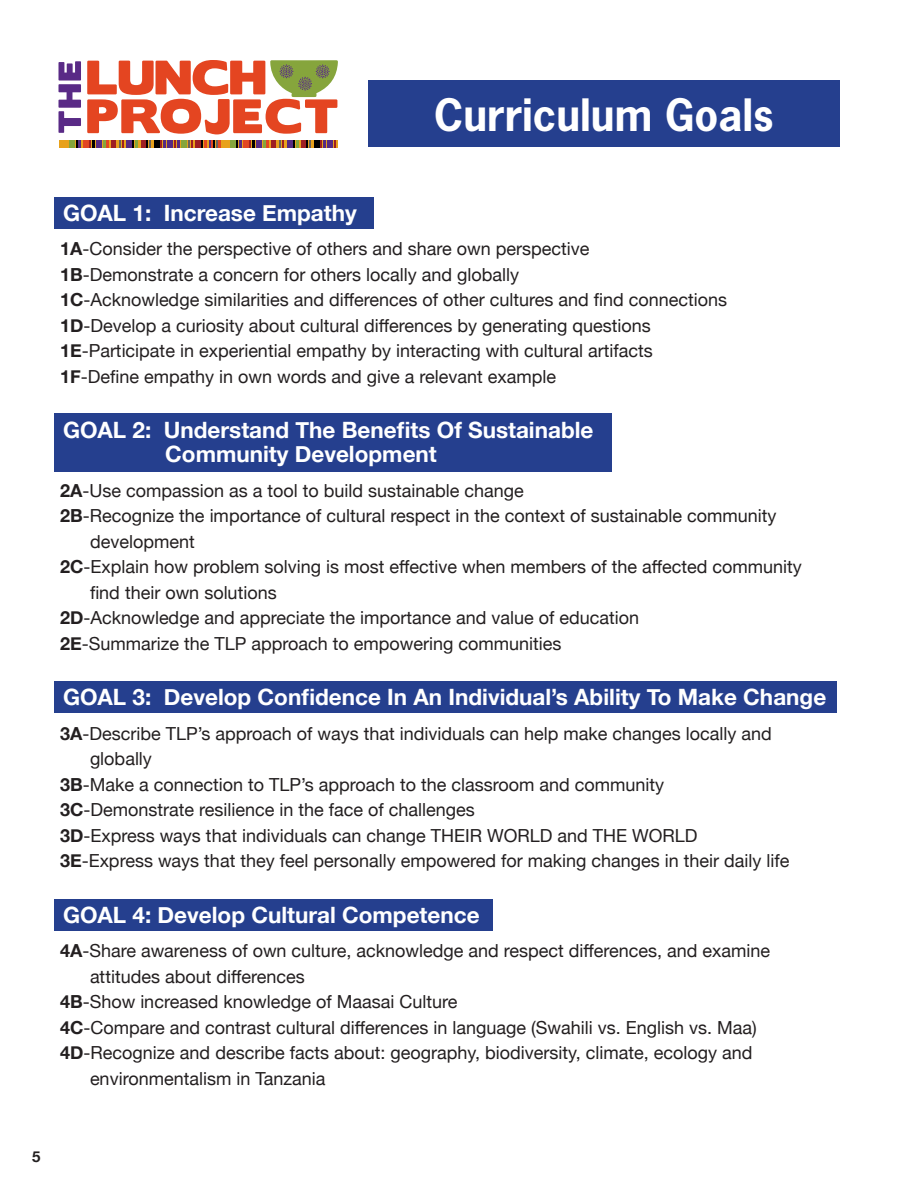
<style>
.page{position:relative;width:918px;height:1188px;background:#fff}
.page>*{position:absolute;margin:0;border:0;box-sizing:border-box;transform-origin:0 0}
.t1{font:700 42px "News Gothic Std";color:#fff}
.t2{font:700 22.5px/24px "Helvetica Neue";color:#fff}
.t3{font:18px/25.5px "Helvetica Neue";color:#231f20}
.t4{font:700 15px "Helvetica Neue";color:#231f20}
.s1{font-weight:700}
</style>
<div class="page">
<div style="left:54px;top:681px;width:783px;height:32px;background:#253f8e"></div>
<div style="left:54px;top:899px;width:438px;height:32px;background:#253f8e"></div>
<div style="left:368px;top:80px;width:472px;height:67px;background:#253f8e"></div>
<div style="left:54px;top:413px;width:557px;height:59px;background:#253f8e"></div>
<div style="left:54px;top:197px;width:320px;height:32px;background:#253f8e"></div>
<svg style="left:59px;top:61px;width:22px;height:72px"></svg>
<svg style="left:87px;top:60px;width:251px;height:74px"></svg>
<div style="left:220px;top:141px;width:118px;height:7px;background:#e8a11b"></div>
<div style="left:230px;top:141px;width:6px;height:7px;background:#85a53c"></div>
<svg style="left:236px;top:141px;width:100px;height:7px"></svg>
<svg style="left:59px;top:141px;width:143px;height:7px"></svg>
<svg style="left:70px;top:141px;width:109px;height:7px"></svg>
<div style="left:181px;top:141px;width:6px;height:7px;background:#85a53c"></div>
<svg style="left:188px;top:141px;width:5px;height:7px"></svg>
<div style="left:195px;top:141px;width:6px;height:7px;background:#9e1f22"></div>
<svg style="left:202px;top:141px;width:19px;height:7px"></svg>
<p class="t1" style="left:434px;top:88px;width:341px">Curriculum Goals</p>
<p class="t2" style="left:63px;top:201px;width:295px">GOAL 1: Increase Empathy</p>
<p class="t3" style="left:60px;top:237px;width:531px"><span class="s1">1A</span>-Consider the perspective of others and share own perspective</p>
<p class="t3" style="left:60px;top:262px;width:461px"><span class="s1">1B</span>-Demonstrate a concern for others locally and globally</p>
<p class="t3" style="left:60px;top:288px;width:669px"><span class="s1">1C</span>-Acknowledge similarities and differences of other cultures and find connections</p>
<p class="t3" style="left:60px;top:313px;width:592px"><span class="s1">1D</span>-Develop a curiosity about cultural differences by generating questions</p>
<p class="t3" style="left:60px;top:339px;width:594px"><span class="s1">1E</span>-Participate in experiential empathy by interacting with cultural artifacts</p>
<p class="t3" style="left:60px;top:364px;width:498px"><span class="s1">1F</span>-Define empathy in own words and give a relevant example</p>
<p class="t2" style="left:165px;top:419px;width:430px;text-indent:-102px">GOAL 2: Understand The Benefits Of Sustainable<br>Community Development</p>
<p class="t3" style="left:60px;top:478px;width:465px"><span class="s1">2A</span>-Use compassion as a tool to build sustainable change</p>
<p class="t3" style="left:90px;top:504px;width:688px;text-indent:-30px"><span class="s1">2B</span>-Recognize the importance of cultural respect in the context of sustainable community development</p>
<p class="t3" style="left:90px;top:555px;width:713px;text-indent:-30px"><span class="s1">2C</span>-Explain how problem solving is most effective when members of the affected community find their own solutions</p>
<p class="t3" style="left:60px;top:606px;width:581px"><span class="s1">2D</span>-Acknowledge and appreciate the importance and value of education</p>
<p class="t3" style="left:60px;top:631px;width:503px"><span class="s1">2E</span>-Summarize the TLP approach to empowering communities</p>
<p class="t2" style="left:63px;top:686px;width:765px">GOAL 3: Develop Confidence In An Individual’s Ability To Make Change</p>
<p class="t3" style="left:90px;top:721px;width:683px;text-indent:-30px"><span class="s1">3A</span>-Describe TLP’s approach of ways that individuals can help make changes locally and globally</p>
<p class="t3" style="left:60px;top:772px;width:606px"><span class="s1">3B</span>-Make a connection to TLP’s approach to the classroom and community</p>
<p class="t3" style="left:60px;top:798px;width:416px"><span class="s1">3C</span>-Demonstrate resilience in the face of challenges</p>
<p class="t3" style="left:60px;top:823px;width:639px"><span class="s1">3D</span>-Express ways that individuals can change THEIR WORLD and THE WORLD</p>
<p class="t3" style="left:60px;top:849px;width:731px"><span class="s1">3E</span>-Express ways that they feel personally empowered for making changes in their daily life</p>
<p class="t2" style="left:63px;top:903px;width:418px">GOAL 4: Develop Cultural Competence</p>
<p class="t3" style="left:90px;top:939px;width:682px;text-indent:-30px"><span class="s1">4A</span>-Share awareness of own culture, acknowledge and respect differences, and examine attitudes about differences</p>
<p class="t3" style="left:60px;top:990px;width:399px"><span class="s1">4B</span>-Show increased knowledge of Maasai Culture</p>
<p class="t3" style="left:60px;top:1015px;width:698px"><span class="s1">4C</span>-Compare and contrast cultural differences in language (Swahili vs. English vs. Maa)</p>
<p class="t3" style="left:90px;top:1041px;width:664px;text-indent:-30px"><span class="s1">4D</span>-Recognize and describe facts about: geography, biodiversity, climate, ecology and environmentalism in Tanzania</p>
<p class="t4" style="left:32px;top:1144px;width:10px">5</p>
</div>
